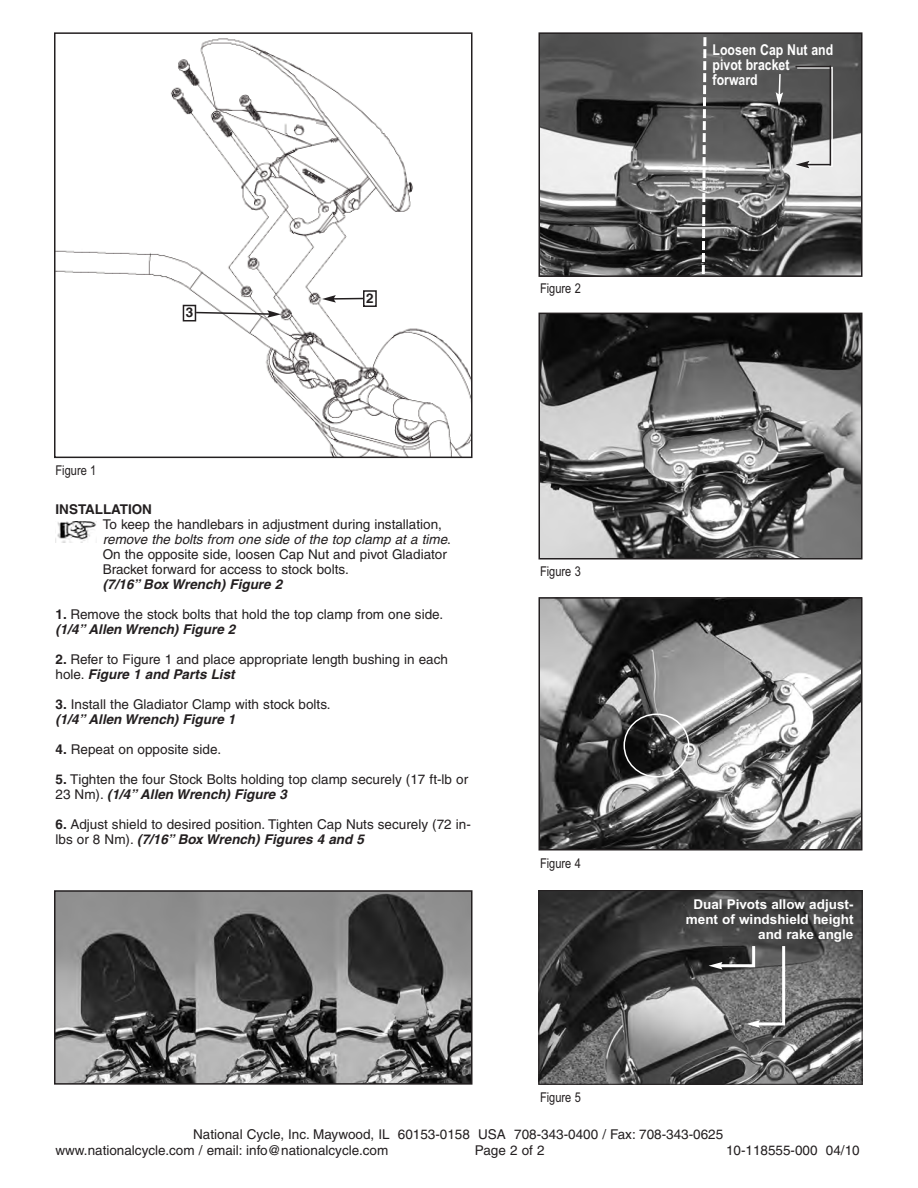
<style>
.page{position:relative;width:918px;height:1188px;background:#fff}
.page>*{position:absolute;margin:0;border:0;box-sizing:border-box;transform-origin:0 0}
.t1{font:700 15px/15px "Arial Narrow";color:#fff}
.t2{font:13.5px/15px "Helvetica";color:#231f20}
.t3{font:700 13.5px/15px "Arial";color:#fff;text-align:right}
.t4{font:13.5px "Arial Narrow";color:#231f20}
.t5{font:italic 700 13.5px "Helvetica";color:#231f20}
.t6{font:700 13.5px "Helvetica";color:#231f20}
.s1{font-style:italic}
.s2{font-weight:700}
.s3{font-weight:700;font-style:italic}
</style>
<div class="page">
<img style="left:541px;top:600px;width:318px;height:247px">
<div style="left:538px;top:597px;width:324px;height:253px;border:2px solid #231f20"></div>
<img style="left:541px;top:316px;width:318px;height:241px">
<div style="left:538px;top:313px;width:324px;height:247px;border:2px solid #231f20"></div>
<img style="left:57px;top:38px;width:413px;height:417px">
<div style="left:54px;top:32px;width:419px;height:426px;border:2px solid #231f20"></div>
<img style="left:541px;top:35px;width:318px;height:239px">
<div style="left:538px;top:32px;width:324px;height:245px;border:2px solid #231f20"></div>
<svg style="left:700px;top:37px;width:8px;height:237px"></svg>
<img style="left:540px;top:892px;width:320px;height:191px">
<div style="left:538px;top:890px;width:324px;height:195px;border:1px solid #231f20"></div>
<img style="left:57px;top:893px;width:412px;height:189px">
<div style="left:54px;top:890px;width:418px;height:195px;border:2px solid #231f20"></div>
<img style="left:57px;top:521px;width:39px;height:21px">
<svg style="left:709px;top:943px;width:78px;height:85px;background:#767676"></svg>
<div style="left:183px;top:306px;width:12px;height:15px;background:#fff"></div>
<div style="left:183px;top:305px;width:13px;height:16px;border:2px solid #231f20"></div>
<div style="left:364px;top:291px;width:12px;height:15px;background:#fff"></div>
<div style="left:363px;top:290px;width:14px;height:17px;border:2px solid #231f20"></div>
<svg style="left:195px;top:310px;width:86px;height:8px"></svg>
<svg style="left:322px;top:295px;width:43px;height:8px"></svg>
<hr style="left:797px;top:67px;width:35px;height:2px;background:#fff">
<hr style="left:831px;top:67px;width:2px;height:100px;background:#fff">
<hr style="left:809px;top:165px;width:23px;height:2px;background:#fff">
<svg style="left:776px;top:73px;width:7px;height:118px"></svg>
<svg style="left:624px;top:714px;width:66px;height:63px;background:#575757"></svg>
<hr style="left:795px;top:66px;width:35px;height:1px;background:#231f20">
<hr style="left:830px;top:66px;width:1px;height:100px;background:#231f20">
<svg style="left:796px;top:161px;width:34px;height:9px"></svg>
<p class="t4" style="left:56px;top:462px;width:42px">Figure 1</p>
<p class="t6" style="left:186px;top:308px;width:9px">3</p>
<p class="t6" style="left:366px;top:293px;width:9px">2</p>
<p class="t6" style="left:56px;top:504px;width:98px">INSTALLATION</p>
<p class="t2" style="left:103px;top:518px;width:350px">To keep the handlebars in adjustment during installation, <span class="s1">remove the bolts from one side of the top clamp at a time</span>.<br>On the opposite side, loosen Cap Nut and pivot Gladiator Bracket forward for access to stock bolts.</p>
<p class="t5" style="left:103px;top:579px;width:181px">(7/16” Box Wrench) Figure 2</p>
<p class="t2" style="left:56px;top:608px;width:389px"><span class="s2">1.</span> Remove the stock bolts that hold the top clamp from one side. <span class="s3">(1/4” Allen Wrench) Figure 2</span></p>
<p class="t2" style="left:56px;top:653px;width:394px"><span class="s2">2.</span> Refer to Figure 1 and place appropriate length bushing in each hole. <span class="s3">Figure 1 and Parts List</span></p>
<p class="t2" style="left:56px;top:698px;width:277px"><span class="s2">3.</span> Install the Gladiator Clamp with stock bolts. <span class="s3">(1/4” Allen Wrench) Figure 1</span></p>
<p class="t2" style="left:56px;top:743px;width:167px"><span class="s2">4.</span> Repeat on opposite side.</p>
<p class="t2" style="left:56px;top:773px;width:414px"><span class="s2">5.</span> Tighten the four Stock Bolts holding top clamp securely (17 ft-lb or<br>23 Nm). <span class="s3">(1/4” Allen Wrench) Figure 3</span></p>
<p class="t2" style="left:56px;top:818px;width:417px"><span class="s2">6.</span> Adjust shield to desired position. Tighten Cap Nuts securely (72 in&shy;lbs or 8 Nm). <span class="s3">(7/16” Box Wrench) Figures 4 and 5</span></p>
<p class="t4" style="left:540px;top:281px;width:42px">Figure 2</p>
<p class="t4" style="left:540px;top:563px;width:42px">Figure 3</p>
<p class="t4" style="left:540px;top:855px;width:42px">Figure 4</p>
<p class="t4" style="left:540px;top:1089px;width:42px">Figure 5</p>
<p class="t1" style="left:713px;top:42px;width:122px">Loosen Cap Nut and pivot bracket forward</p>
<p class="t3" style="left:686px;top:897px;width:169px">Dual Pivots allow adjust&shy;ment of windshield height and rake angle</p>
<p class="t2" style="left:55px;top:1127px;width:669px;line-height:16.2px;text-indent:138px">National Cycle, Inc. Maywood, IL 60153-0158 USA 708-343-0400 / Fax: 708-343-0625 www.nationalcycle.com / email: info@nationalcycle.com</p>
<p class="t2" style="left:475px;top:1144px;width:71px">Page 2 of 2</p>
<p class="t2" style="left:726px;top:1144px;width:135px">10-118555-000 04/10</p>
</div>
